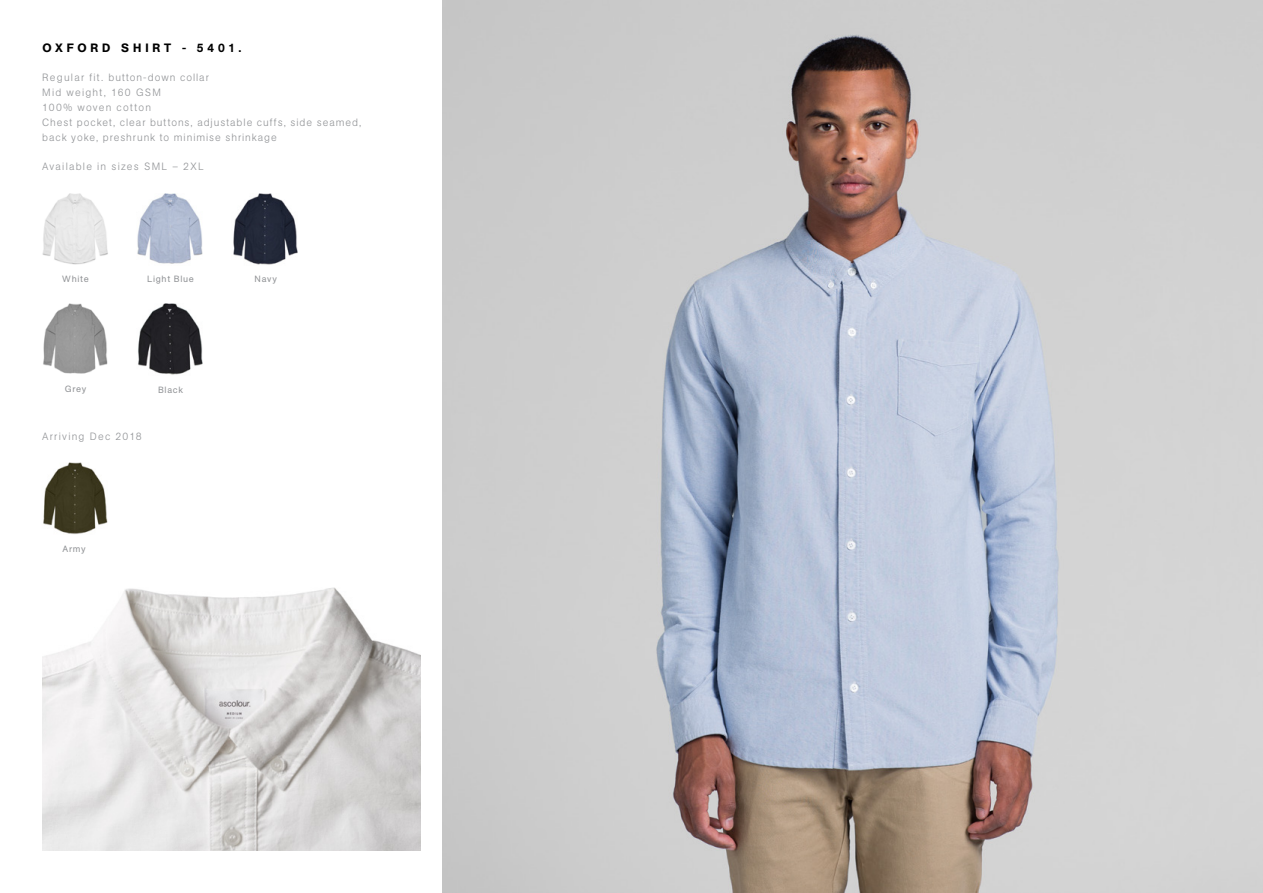
<style>
.page{position:relative;width:1263px;height:893px;background:#fff}
.page>*{position:absolute;margin:0;border:0;box-sizing:border-box;transform-origin:0 0}
.t1{font:500 12px "AG Book Pro";letter-spacing:.325em;color:#000}
.t2{font:300 10.5px/15px "AG Book Pro";letter-spacing:.095em;color:#939598}
.t3{font:300 10.5px "AG Book Pro";letter-spacing:.115em;color:#939598}
.t4{font:300 10.5px "AG Book Pro";letter-spacing:.125em;color:#939598}
.t5{font:9px "AG Book Pro";letter-spacing:.075em;color:#939598}
</style>
<div class="page">
<img style="left:138px;top:303px;width:65px;height:72px">
<img style="left:137px;top:193px;width:66px;height:71px">
<img style="left:233px;top:193px;width:65px;height:72px">
<img style="left:43px;top:462px;width:65px;height:72px">
<img style="left:42px;top:193px;width:66px;height:72px">
<img style="left:43px;top:303px;width:65px;height:71px">
<img style="left:42px;top:587px;width:379px;height:263px">
<img style="left:442px;top:0;width:821px;height:893px">
<p class="t1" style="left:42px;top:40px;width:200px">OXFORD SHIRT - 5401.</p>
<p class="t2" style="left:42px;top:69px;width:320px">Regular fit. button-down collar<br>Mid weight, 160 GSM<br>100% woven cotton<br>Chest pocket, clear buttons, adjustable cuffs, side seamed, back yoke, preshrunk to minimise shrinkage</p>
<p class="t3" style="left:42px;top:159px;width:163px">Available in sizes SML – 2XL</p>
<p class="t5" style="left:62px;top:273px;width:28px">White</p>
<p class="t5" style="left:65px;top:383px;width:23px">Grey</p>
<p class="t5" style="left:147px;top:273px;width:48px">Light Blue</p>
<p class="t5" style="left:255px;top:273px;width:24px">Navy</p>
<p class="t5" style="left:158px;top:384px;width:27px">Black</p>
<p class="t4" style="left:42px;top:429px;width:101px">Arriving Dec 2018</p>
<p class="t5" style="left:62px;top:542px;width:25px">Army</p>
</div>
